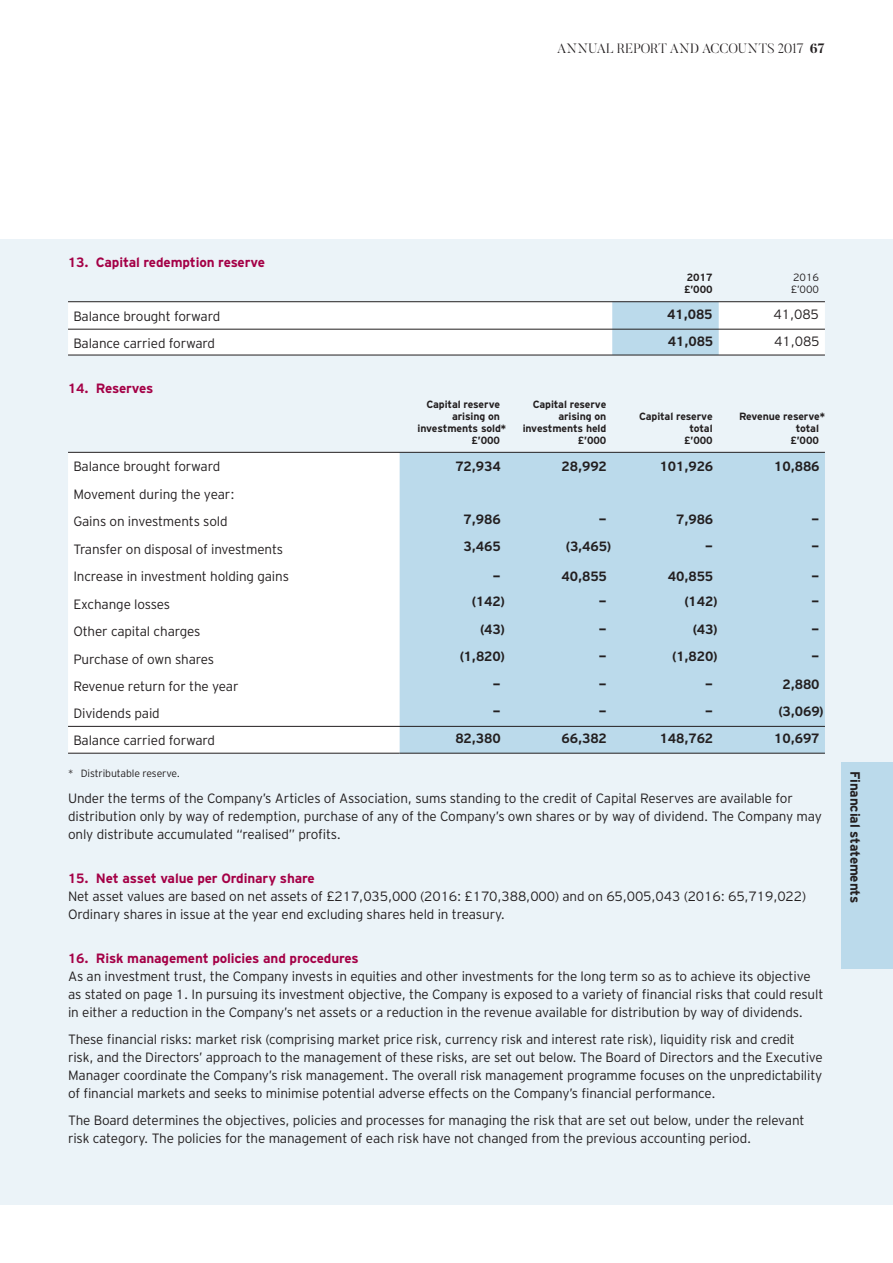
<style>
.page{position:relative;width:893px;height:1263px;background:#fff}
.page>*{position:absolute;margin:0;border:0;box-sizing:border-box;transform-origin:0 0}
.t1{font:300 13.5px/18px "Interstate Tab";letter-spacing:-.01em;color:#231f20}
.t2{font:700 13.5px "Interstate Tab";letter-spacing:-.01em;color:#231f20}
.t3{font:700 13.5px "Interstate Tab";letter-spacing:-.01em;color:#a40046}
.t4{font:300 13.5px "Butler";letter-spacing:.005em;color:#231f20}
.t5{font:700 10.5px/12px "Interstate Tab";letter-spacing:-.01em;color:#231f20;text-align:right}
.t6{font:300 10.5px/12px "Interstate Tab";letter-spacing:-.01em;color:#231f20}
.s1{font-weight:700}
</style>
<div class="page">
<div style="left:0;top:239px;width:893px;height:965px;background:#ebf3f8"></div>
<svg style="left:68px;top:302px;width:757px;height:53px"></svg>
<hr style="left:68px;top:329px;width:757px;height:1px;background:#231f20">
<hr style="left:68px;top:301px;width:757px;height:1px;background:#231f20">
<hr style="left:68px;top:355px;width:757px;height:1px;background:#231f20">
<div style="left:68px;top:453px;width:332px;height:300px;background:#fff"></div>
<div style="left:400px;top:453px;width:425px;height:300px;background:#bbdaeb"></div>
<hr style="left:400px;top:753px;width:425px;height:1px;background:#231f20">
<hr style="left:68px;top:452px;width:757px;height:1px;background:#231f20">
<hr style="left:68px;top:726px;width:757px;height:1px;background:#231f20">
<hr style="left:68px;top:753px;width:332px;height:1px;background:#231f20">
<div style="left:842px;top:762px;width:51px;height:206px;background:#bbdaeb"></div>
<p class="t4" style="left:557px;top:41px;width:269px">ANNUAL REPORT AND ACCOUNTS 2017 <span class="s1">67</span></p>
<p class="t3" style="left:68px;top:257px;width:199px">13. Capital redemption reserve</p>
<p class="t5" style="left:684px;top:272px;width:30px;text-align:left">2017 £’000</p>
<p class="t6" style="left:791px;top:273px;width:30px">2016 £’000</p>
<p class="t1" style="left:73px;top:309px;width:148px">Balance brought forward</p>
<p class="t2" style="left:667px;top:309px;width:47px">41,085</p>
<p class="t1" style="left:774px;top:306px;width:47px">41,085</p>
<p class="t1" style="left:73px;top:335px;width:143px">Balance carried forward</p>
<p class="t2" style="left:668px;top:336px;width:47px">41,085</p>
<p class="t1" style="left:774px;top:334px;width:47px">41,085</p>
<p class="t3" style="left:68px;top:384px;width:87px">14. Reserves</p>
<p class="t5" style="left:426px;top:399px;width:75px">Capital reserve</p>
<p class="t5" style="left:452px;top:411px;width:49px">arising on</p>
<p class="t5" style="left:418px;top:423px;width:90px">investments sold*</p>
<p class="t5" style="left:471px;top:435px;width:30px">£’000</p>
<p class="t5" style="left:523px;top:399px;width:85px">Capital reserve arising on investments held £’000</p>
<p class="t5" style="left:639px;top:411px;width:75px">Capital reserve total<br>£’000</p>
<p class="t5" style="left:739px;top:411px;width:87px">Revenue reserve*</p>
<p class="t5" style="left:796px;top:423px;width:25px">total</p>
<p class="t5" style="left:790px;top:435px;width:30px">£’000</p>
<p class="t1" style="left:73px;top:459px;width:148px">Balance brought forward</p>
<p class="t2" style="left:455px;top:462px;width:47px">72,934</p>
<p class="t2" style="left:562px;top:462px;width:47px">28,992</p>
<p class="t2" style="left:660px;top:462px;width:55px">101,926</p>
<p class="t2" style="left:774px;top:462px;width:47px">10,886</p>
<p class="t1" style="left:73px;top:482px;width:163px;line-height:27.5px">Movement during the year:<br>Gains on investments sold</p>
<p class="t2" style="left:464px;top:514px;width:39px">7,986</p>
<p class="t2" style="left:599px;top:514px;width:10px">-</p>
<p class="t2" style="left:676px;top:514px;width:39px">7,986</p>
<p class="t2" style="left:811px;top:514px;width:10px">-</p>
<p class="t1" style="left:73px;top:541px;width:211px">Transfer on disposal of investments</p>
<p class="t2" style="left:464px;top:542px;width:39px">3,465</p>
<p class="t2" style="left:566px;top:542px;width:47px">(3,465)</p>
<p class="t2" style="left:705px;top:542px;width:10px">-</p>
<p class="t2" style="left:811px;top:542px;width:10px">-</p>
<p class="t1" style="left:73px;top:569px;width:217px">Increase in investment holding gains</p>
<p class="t2" style="left:492px;top:572px;width:10px">-</p>
<p class="t2" style="left:562px;top:572px;width:47px">40,855</p>
<p class="t2" style="left:668px;top:572px;width:47px">40,855</p>
<p class="t2" style="left:811px;top:572px;width:10px">-</p>
<p class="t1" style="left:73px;top:596px;width:98px">Exchange losses</p>
<p class="t2" style="left:472px;top:597px;width:34px">(142)</p>
<p class="t2" style="left:599px;top:597px;width:10px">-</p>
<p class="t2" style="left:685px;top:597px;width:34px">(142)</p>
<p class="t2" style="left:811px;top:597px;width:10px">-</p>
<p class="t1" style="left:73px;top:624px;width:129px">Other capital charges</p>
<p class="t2" style="left:480px;top:624px;width:26px">(43)</p>
<p class="t2" style="left:599px;top:624px;width:10px">-</p>
<p class="t2" style="left:693px;top:624px;width:26px">(43)</p>
<p class="t2" style="left:811px;top:624px;width:10px">-</p>
<p class="t1" style="left:73px;top:651px;width:142px">Purchase of own shares</p>
<p class="t2" style="left:460px;top:652px;width:47px">(1,820)</p>
<p class="t2" style="left:599px;top:652px;width:10px">-</p>
<p class="t2" style="left:672px;top:652px;width:47px">(1,820)</p>
<p class="t2" style="left:811px;top:652px;width:10px">-</p>
<p class="t1" style="left:73px;top:679px;width:167px">Revenue return for the year</p>
<p class="t2" style="left:492px;top:679px;width:10px">-</p>
<p class="t2" style="left:599px;top:679px;width:10px">-</p>
<p class="t2" style="left:705px;top:679px;width:10px">-</p>
<p class="t2" style="left:782px;top:679px;width:39px">2,880</p>
<p class="t1" style="left:73px;top:706px;width:88px">Dividends paid</p>
<p class="t2" style="left:492px;top:706px;width:10px">-</p>
<p class="t2" style="left:599px;top:706px;width:10px">-</p>
<p class="t2" style="left:705px;top:706px;width:10px">-</p>
<p class="t2" style="left:779px;top:706px;width:47px">(3,069)</p>
<p class="t1" style="left:73px;top:733px;width:143px">Balance carried forward</p>
<p class="t2" style="left:455px;top:733px;width:47px">82,380</p>
<p class="t2" style="left:562px;top:733px;width:47px">66,382</p>
<p class="t2" style="left:660px;top:733px;width:55px">148,762</p>
<p class="t2" style="left:774px;top:733px;width:47px">10,697</p>
<p class="t6" style="left:68px;top:768px;width:114px">* Distributable reserve.</p>
<p class="t1" style="left:68px;top:791px;width:755px">Under the terms of the Company’s Articles of Association, sums standing to the credit of Capital Reserves are available for distribution only by way of redemption, purchase of any of the Company’s own shares or by way of dividend. The Company may only distribute accumulated “realised” profits.</p>
<p class="t3" style="left:68px;top:873px;width:248px">15. Net asset value per Ordinary share</p>
<p class="t1" style="left:68px;top:889px;width:740px">Net asset values are based on net assets of £217,035,000 (2016: £170,388,000) and on 65,005,043 (2016: 65,719,022)<br>Ordinary shares in issue at the year end excluding shares held in treasury.</p>
<p class="t3" style="left:68px;top:953px;width:292px">16. Risk management policies and procedures</p>
<p class="t1" style="left:68px;top:969px;width:757px">As an investment trust, the Company invests in equities and other investments for the long term so as to achieve its objective as stated on page 1. In pursuing its investment objective, the Company is exposed to a variety of financial risks that could result in either a reduction in the Company’s net assets or a reduction in the revenue available for distribution by way of dividends.</p>
<p class="t1" style="left:68px;top:1032px;width:756px">These financial risks: market risk (comprising market price risk, currency risk and interest rate risk), liquidity risk and credit risk, and the Directors’ approach to the management of these risks, are set out below. The Board of Directors and the Executive Manager coordinate the Company’s risk management. The overall risk management programme focuses on the unpredictability of financial markets and seeks to minimise potential adverse effects on the Company’s financial performance.</p>
<p class="t1" style="left:68px;top:1113px;width:738px">The Board determines the objectives, policies and processes for managing the risk that are set out below, under the relevant risk category. The policies for the management of each risk have not changed from the previous accounting period.</p>
<p class="t2" style="left:860px;top:770px;width:134px;rotate:90deg">Financial statements</p>
</div>
